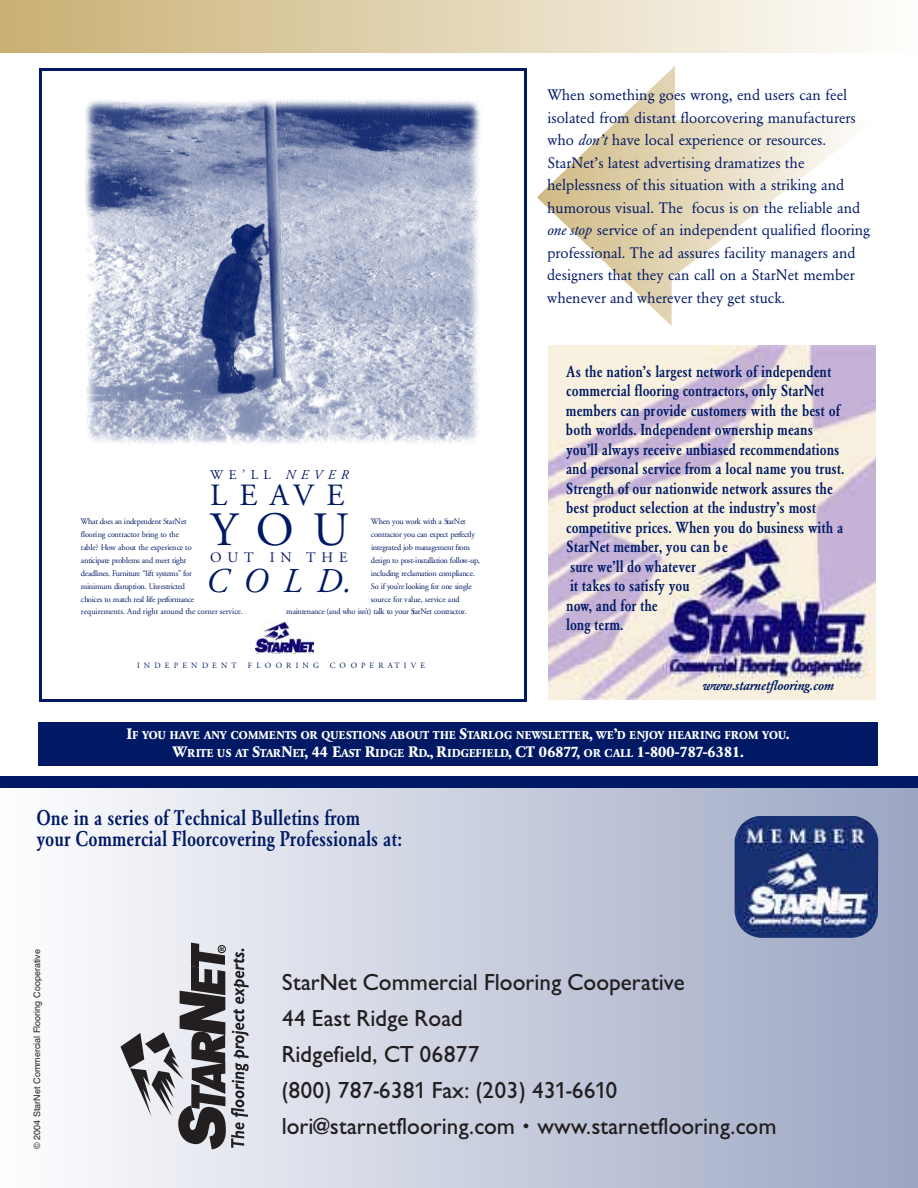
<style>
.page{position:relative;width:918px;height:1188px;background:#fff}
.page>*{position:absolute;margin:0;border:0;box-sizing:border-box;transform-origin:0 0}
.t1{font:47.7px "Adobe Garamond";color:#001964}
.t2{font:italic 34.65px "Adobe Garamond";color:#001964}
.t3{font:30.9px "Adobe Garamond";color:#001964}
.t4{font:24px/36px "Gill Sans Mdm";color:#231f20}
.t5{font:21px/21px "Garamond BE Medium Cn+FUMTME";color:#001964}
.t6{font:15.75px/19.5px "Garamond BE Medium Cn+FUMTME";color:#001964}
.t7{font:15px/22.5px "Garamond BE Regular+BOJVWX";color:#001964}
.t8{font:15px "Garamond BE Bold+TEEOZA";letter-spacing:-.025em;color:#fff}
.t9{font:14.4px "Adobe Garamond";color:#001964}
.t10{font:13.5px "Garamond BE Medium Italic+HLMFIK";color:#001964}
.t11{font:13.5px "Adobe Garamond";color:#001964}
.t12{font:11.25px "Garamond BE Bold+TEEOZA";letter-spacing:.01em;color:#fff}
.t13{font:9px "Helvetica";color:#231f20}
.t14{font:8.4px/12.9px "Adobe Garamond";color:#001964}
.t15{font:8.4px "Adobe Garamond";letter-spacing:-.045em;color:#001964}
.t16{font:8.1px "Adobe Garamond";letter-spacing:.505em;color:#001964}
.t17{font:8.1px "Adobe Garamond";letter-spacing:.545em;color:#001964}
.s1{font-style:italic}
.s2{font-family:"Garamond BE Italic+KQLIIM"}
.s3{font-size:15px}
.s4{font-size:11.25px}
</style>
<div class="page">
<img style="left:537px;top:66px;width:310px;height:260px">
<img style="left:548px;top:346px;width:327px;height:353px">
<div style="left:38px;top:722px;width:840px;height:44px;background:#001964"></div>
<div style="left:0;top:776px;width:918px;height:12px;background:#001964"></div>
<img style="left:735px;top:816px;width:143px;height:122px">
<img style="left:39px;top:68px;width:487px;height:633px">
<div style="left:80px;top:518px;width:401px;height:104px;background:#fff"></div>
<div style="left:72px;top:661px;width:420px;height:15px;background:#fff"></div>
<img style="left:83px;top:98px;width:400px;height:348px">
<div style="left:203px;top:462px;width:159px;height:137px;background:#fff"></div>
<img style="left:256px;top:622px;width:58px;height:31px">
<svg style="left:120px;top:943px;width:129px;height:206px"></svg>
<p class="t11" style="left:210px;top:469px;width:140px">WE’LL <span class="s1">N E V E R</span></p>
<h3 class="t3" style="left:210px;top:483px;width:136px">L E AV E</h3>
<h1 class="t1" style="left:210px;top:511px;width:140px">Y O U</h1>
<p class="t9" style="left:210px;top:551px;width:139px">OUT IN T H E</p>
<h2 class="t2" style="left:206px;top:567px;width:147px">CO LD.</h2>
<p class="t14" style="left:81px;top:516px;width:164px">Wh a t doe s an inde pendent St a r Ne t<br>flooring contractor bring to the<br>table? How about the experience to<br>anticipate problems and meet tight<br>deadlines. Fu r n i t u re “lift systems” for<br>minimum disruption. Un re s t r i c t e d<br>choices to match real life perf o r m a n c e<br>requirements. And right around the corner service.</p>
<p class="t15" style="left:371px;top:518px;width:97px">When you work with a St a r Ne t</p>
<p class="t15" style="left:371px;top:531px;width:106px">contractor you can expect perf e c t l y</p>
<p class="t15" style="left:371px;top:544px;width:100px">integrated job management fro m</p>
<p class="t15" style="left:371px;top:557px;width:111px">design to post-installation follow - u p,</p>
<p class="t15" style="left:371px;top:570px;width:106px">including reclamation compliance.</p>
<p class="t15" style="left:371px;top:583px;width:102px">So if yo u’re looking for one single</p>
<p class="t14" style="left:371px;top:593px;width:90px">s o u rce for value, service and</p>
<p class="t15" style="left:286px;top:608px;width:182px">maintenance (and who isn’t) talk to your St a r Net contractor.</p>
<p class="t16" style="left:137px;top:662px;width:101px">I N D E PENDENT</p>
<p class="t17" style="left:248px;top:662px;width:73px">FLOORING</p>
<p class="t16" style="left:330px;top:662px;width:97px">COOPE R AT I V E</p>
<p class="t7" style="left:547px;top:85px;width:325px">When something goes wrong, end users can feel isolated from distant floorcovering manufacturers who <span class="s2">don’t</span> have local experience or resources.<br>StarNet’s latest advertising dramatizes the helplessness of this situation with a striking and humorous visual. The focus is on the reliable and <span class="s2">one stop</span> service of an independent qualified flooring professional. The ad assures facility managers and designers that they can call on a StarNet member whenever and wherever they get stuck.</p>
<p class="t6" style="left:566px;top:363px;width:280px">As the nation’s largest network of independent commercial flooring contractors, only StarNet members can provide customers with the best of both worlds. Independent ownership means you’ll always receive unbiased recommendations and personal service from a local name you trust.<br>Strength of our nationwide network assures the best product selection at the industry’s most competitive prices. When you do business with a StarNet member, you can be<br>sure we’ll do whatever<br>it takes to satisfy you<br>now, and for the<br>long term.</p>
<p class="t10" style="left:703px;top:677px;width:133px">w w w. s t a r n e t f l o o r i n g.c om</p>
<p class="t12" style="left:127px;top:731px;width:664px"><span class="s3">I</span>F YOU HAVE ANY COMMENTS OR QUES TIONS ABOU T THE <span class="s3">S</span>TARL OG NEWSL ETTER<span class="s3">,</span> WE<span class="s3">’</span>D ENJOY HE ARING FROM YOU<span class="s3">.</span></p>
<p class="t8" style="left:173px;top:746px;width:573px">W<span class="s4">RITE US AT</span> S<span class="s4">TAR</span>N<span class="s4">ET</span>, 44 E<span class="s4">AS T</span> R<span class="s4">IDGE</span> R<span class="s4">D</span>., R<span class="s4">IDGEFIEL D</span>, CT 06877, <span class="s4">OR CAL L</span> 1 - 8 0 0 - 787- 6 3 8 1 .</p>
<h3 class="t5" style="left:36px;top:809px;width:367px">One in a series of Technical Bulletins from<br>your Commercial Floorcovering Professionals at:</h3>
<p class="t13" style="left:34px;top:1149px;width:201px;rotate:-90deg">© 2004 StarNet Commercial Flooring Cooperative</p>
<h3 class="t4" style="left:282px;top:967px;width:496px">StarNet Commercial Flooring Cooperative<br>44 East Ridge Road<br>Ridgefield, CT 06877<br>(800) 787-6381 Fax: (203) 431-6610 lori@starnetflooring.com • www.starnetflooring.com</h3>
</div>
